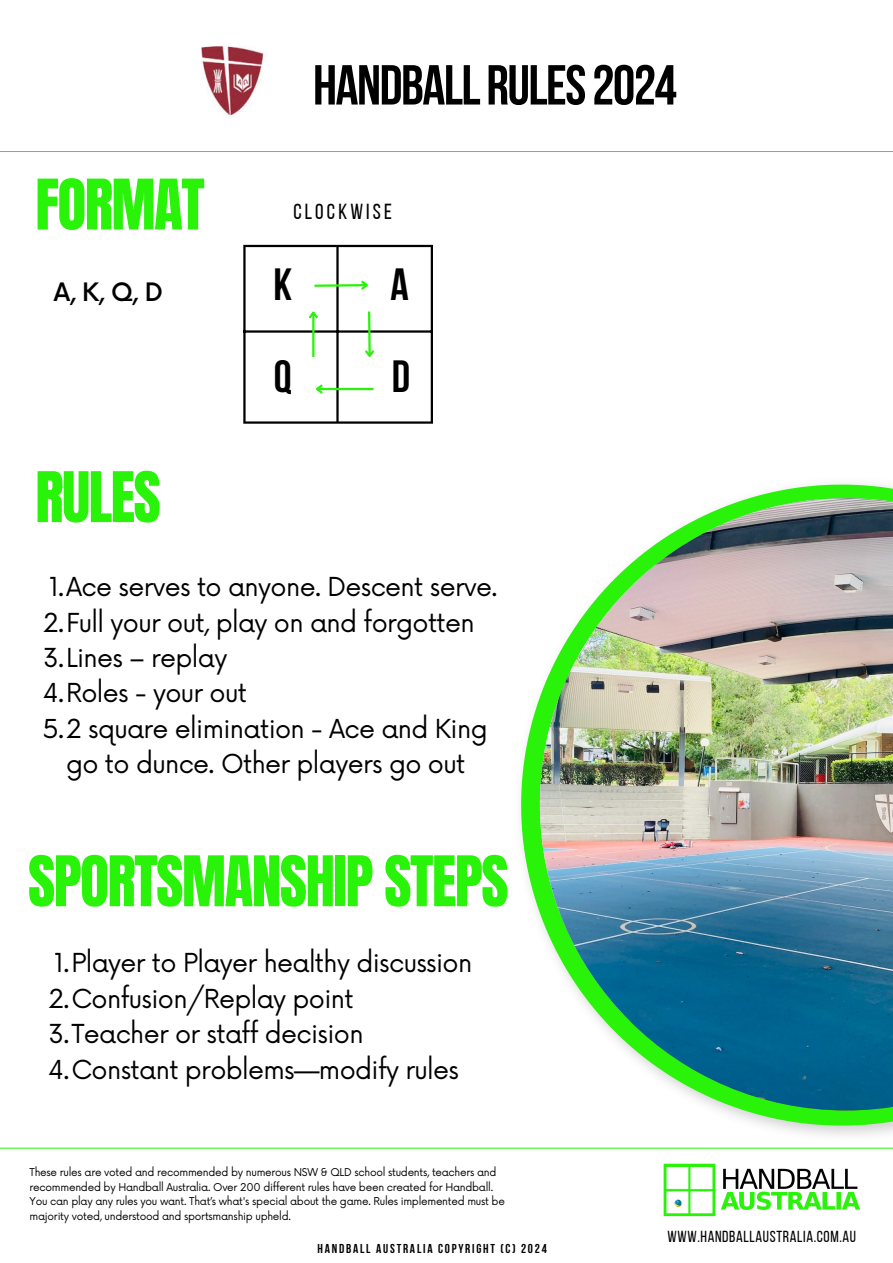
<style>
.page{position:relative;width:893px;height:1263px;background:#fff}
.page>*{position:absolute;margin:0;border:0;box-sizing:border-box;transform-origin:0 0}
.t1{font:59.25px "Anton";letter-spacing:-.025em;color:#29f309}
.t2{font:700 56.25px "Bebas Neue";letter-spacing:-.025em;color:#000}
.t3{font:700 45px "Bebas Neue";color:#000}
.t4{font:25.5px/35.4px "Now";letter-spacing:-.025em;color:#000;text-align:center}
.t5{font:500 24.75px "Now";color:#000}
.t6{font:21.75px "Bebas Neue";letter-spacing:.145em;color:#000}
.t7{font:15.98px "Bebas Neue";letter-spacing:.04em;color:#000}
.t8{font:700 12.9px "Bebas Neue";letter-spacing:.14em;color:#000}
.t9{font:10.5px/14.6px "Now";letter-spacing:-.025em;color:#000}
</style>
<div class="page">
<hr style="left:0;top:1148px;width:893px;height:1px;background:#29f309">
<hr style="left:0;top:151px;width:893px;height:1px;background:#29f309">
<svg style="left:507px;top:483px;width:386px;height:665px"></svg>
<img style="left:540px;top:498px;width:353px;height:612px">
<img style="left:663px;top:1163px;width:198px;height:54px">
<img style="left:201px;top:46px;width:66px;height:71px">
<hr style="left:243px;top:247px;width:2px;height:174px;background:#000">
<hr style="left:336px;top:247px;width:3px;height:174px;background:#000">
<hr style="left:431px;top:247px;width:2px;height:174px;background:#000">
<hr style="left:243px;top:245px;width:190px;height:2px;background:#000">
<hr style="left:243px;top:330px;width:190px;height:3px;background:#000">
<hr style="left:243px;top:421px;width:190px;height:3px;background:#000">
<svg style="left:314px;top:279px;width:54px;height:13px"></svg>
<hr style="left:317px;top:388px;width:56px;height:2px;background:#29f309">
<svg style="left:316px;top:384px;width:9px;height:10px"></svg>
<hr style="left:312px;top:313px;width:2px;height:44px;background:#29f309">
<svg style="left:309px;top:311px;width:9px;height:9px"></svg>
<svg style="left:363px;top:311px;width:13px;height:46px"></svg>
<p class="t1" style="left:35px;top:162px;width:171px">FORMAT</p>
<p class="t5" style="left:54px;top:279px;width:110px">A, K, Q, D</p>
<p class="t1" style="left:35px;top:455px;width:127px">RULES</p>
<p class="t2" style="left:313px;top:62px;width:365px">HANDBALL RULES2024</p>
<p class="t6" style="left:293px;top:202px;width:100px">CLOCKWISE</p>
<p class="t3" style="left:273px;top:266px;width:20px">K</p>
<p class="t3" style="left:390px;top:266px;width:20px">A</p>
<p class="t3" style="left:274px;top:359px;width:19px">Q</p>
<p class="t3" style="left:392px;top:359px;width:20px">D</p>
<p class="t4" style="left:49px;top:570px;width:450px">1.Ace serves to anyone. Descent serve.</p>
<p class="t4" style="left:43px;top:606px;width:433px">2.Full your out, play on and forgotten</p>
<p class="t4" style="left:43px;top:641px;width:186px">3.Lines – replay</p>
<p class="t4" style="left:43px;top:677px;width:205px">4.Roles - your out</p>
<p class="t4" style="left:43px;top:712px;width:446px">5.2 square elimination - Ace and King go to dunce. Other players go out</p>
<p class="t1" style="left:28px;top:839px;width:482px">SPORTSMANSHIP STEPS</p>
<p class="t4" style="left:54px;top:947px;width:419px">1.Player to Player healthy discussion</p>
<p class="t4" style="left:48px;top:982px;width:307px">2.Confusion/Replay point</p>
<p class="t4" style="left:48px;top:1018px;width:317px">3.Teacher or staff decision</p>
<p class="t4" style="left:48px;top:1053px;width:412px">4.Constant problems—modify rules</p>
<p class="t9" style="left:30px;top:1165px;width:477px">These rules are voted and recommended by numerous NSW &amp; QLD school students, teachers and recommended by Handball Australia. Over 200 different rules have been created for Handball.<br>You can play any rules you want. That’s what's special about the game. Rules implemented must be majority voted, understood and sportsmanship upheld.</p>
<p class="t8" style="left:317px;top:1243px;width:231px">HANDBALL AUSTRALIA COPYRIGHT (С) 2024</p>
<p class="t7" style="left:667px;top:1230px;width:190px">WWW.HANDBALLAUSTRALIA.COM.AU</p>
</div>
